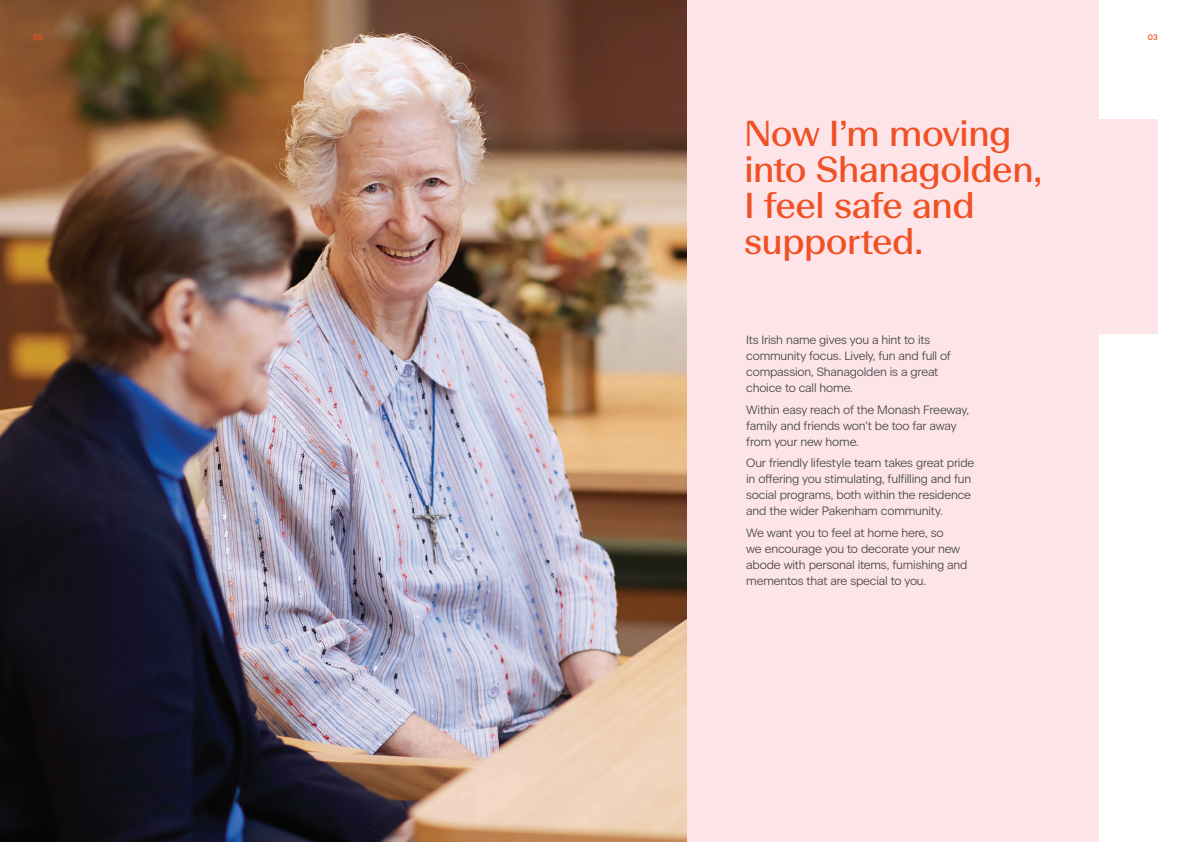
<style>
.page{position:relative;width:1191px;height:842px;background:#fff}
.page>*{position:absolute;margin:0;border:0;box-sizing:border-box;transform-origin:0 0}
.t1{font:36px/36px "Beausite Fit";letter-spacing:-.02em;color:#f05024}
.t2{font:300 12px/16px "Beausite Classic";letter-spacing:-.015em;color:#3e3e3f}
.t3{font:500 8px "Beausite Classic";color:#f05024}
</style>
<div class="page">
<img style="left:0;top:0;width:687px;height:842px">
<div style="left:687px;top:0;width:412px;height:842px;background:#fce4e8"></div>
<div style="left:805px;top:119px;width:352px;height:214px;background:#fce4e8"></div>
<p class="t3" style="left:33px;top:31px;width:12px">02</p>
<p class="t3" style="left:1147px;top:31px;width:12px">03</p>
<h1 class="t1" style="left:744px;top:114px;width:300px">Now I’m moving into Shanagolden,<br>I feel safe and supported.</h1>
<p class="t2" style="left:746px;top:331px;width:206px">Its Irish name gives you a hint to its community focus. Lively, fun and full of compassion, Shanagolden is a great choice to call home.</p>
<p class="t2" style="left:746px;top:400px;width:224px">Within easy reach of the Monash Freeway, family and friends won’t be too far away from your new home.</p>
<p class="t2" style="left:746px;top:454px;width:230px">Our friendly lifestyle team takes great pride in offering you stimulating, fulfilling and fun social programs, both within the residence and the wider Pakenham community.</p>
<p class="t2" style="left:746px;top:524px;width:223px">We want you to feel at home here, so<br>we encourage you to decorate your new abode with personal items, furnishing and mementos that are special to you.</p>
</div>
